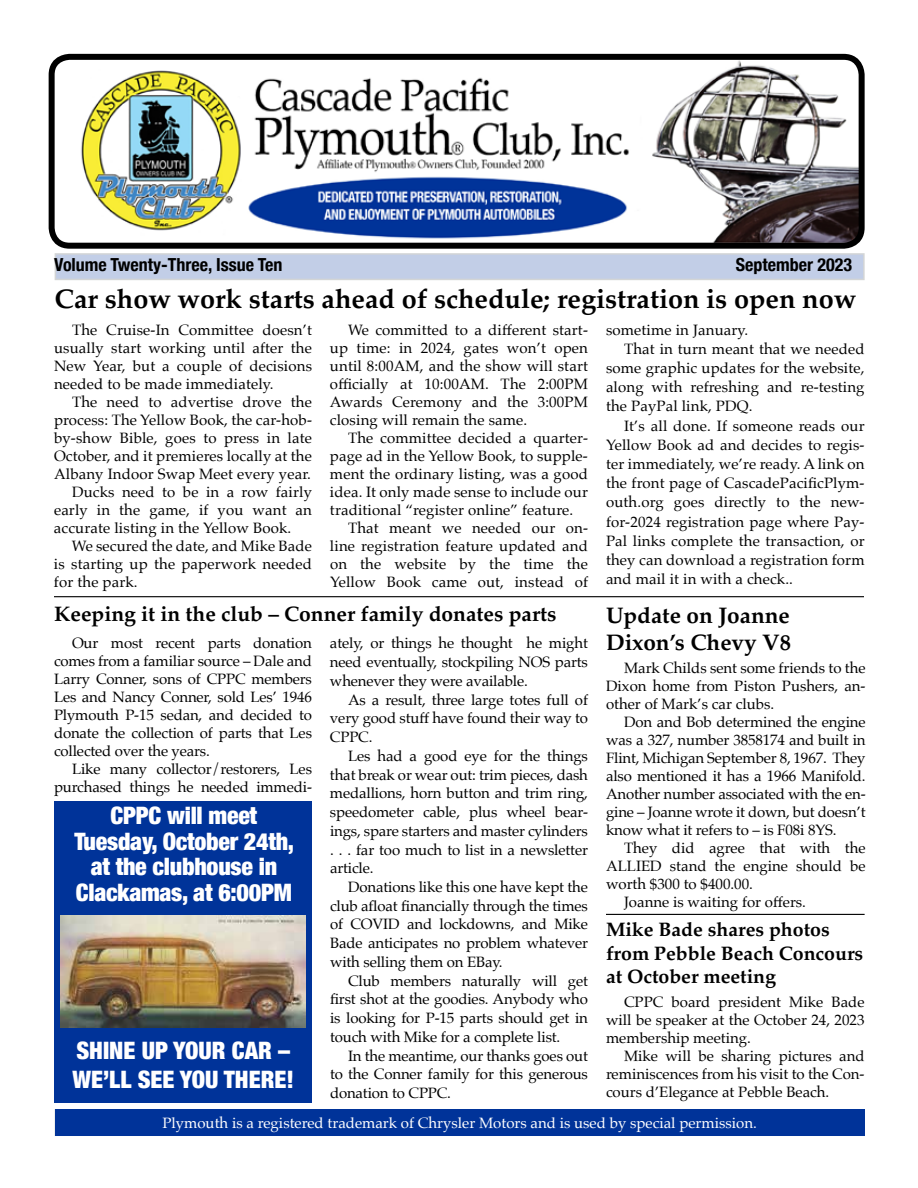
<style>
.page{position:relative;width:918px;height:1188px;background:#fff}
.page>*{position:absolute;margin:0;border:0;box-sizing:border-box;transform-origin:0 0}
.t1{font:700 27px "Palatino";color:#000}
.t2{font:900 condensed 24px/25.5px "Helvetica Neue";letter-spacing:-.01em;color:#fff}
.t3{font:700 22.5px/27px "Palatino";color:#000}
.t4{font:700 21px "Palatino";color:#000}
.t5{font:700 19.5px/23.4px "Palatino";color:#000}
.t6{font:700 condensed 18px "Helvetica Neue";color:#000}
.t7{font:15px/18px "Palatino";letter-spacing:.01em;color:#000;text-align:justify}
.t8{font:15px "Palatino";color:#fff}
.t9{font:15px/18px "Palatino";letter-spacing:-.01em;color:#000;text-align:right}
</style>
<div class="page">
<div style="left:54px;top:801px;width:258px;height:302px;background:#039"></div>
<img style="left:60px;top:916px;width:245px;height:112px">
<div style="left:55px;top:1109px;width:810px;height:27px;background:#039"></div>
<div style="left:55px;top:253px;width:810px;height:27px;background:#c2cee7;border:2px solid #d3d5d6"></div>
<img style="left:57px;top:61px;width:801px;height:181px">
<div style="left:49px;top:54px;width:816px;height:195px;border:6px solid #000;border-radius:18px"></div>
<hr style="left:606px;top:914px;width:259px;height:1px;background:#000">
<hr style="left:54px;top:596px;width:810px;height:1px;background:#000">
<p class="t6" style="left:54px;top:249px;width:230px">Volume Twenty-Three, Issue Ten</p>
<p class="t6" style="left:736px;top:249px;width:118px">September 2023</p>
<h1 class="t1" style="left:55px;top:276px;width:803px">Car show work starts ahead of schedule; registration is open now</h1>
<p class="t7" style="left:54px;top:320px;width:260px;text-indent:18px">The Cruise-In Committee doesn’t usually start working until after the New Year, but a couple of decisions needed to be made immediately.</p>
<p class="t7" style="left:72px;top:392px;width:242px">The need to advertise drove the</p>
<p class="t7" style="left:54px;top:410px;width:260px">process: The Yellow Book, the car-hob-</p>
<p class="t7" style="left:54px;top:428px;width:260px">by-show Bible, goes to press in late</p>
<p class="t7" style="left:54px;top:446px;width:260px">October, and it premieres locally at the</p>
<p class="t7" style="left:54px;top:464px;width:259px">Albany Indoor Swap Meet every year.</p>
<p class="t7" style="left:72px;top:482px;width:242px">Ducks need to be in a row fairly</p>
<p class="t7" style="left:54px;top:500px;width:259px">early in the game, if you want an</p>
<p class="t7" style="left:54px;top:518px;width:239px">accurate listing in the Yellow Book.</p>
<p class="t7" style="left:72px;top:536px;width:241px">We secured the date, and Mike Bade</p>
<p class="t7" style="left:54px;top:554px;width:259px">is starting up the paperwork needed</p>
<p class="t7" style="left:54px;top:572px;width:85px">for the park.</p>
<p class="t7" style="left:330px;top:320px;width:260px;text-indent:18px">We committed to a different start&shy;up time: in 2024, gates won’t open until 8:00AM, and the show will start officially at 10:00AM. The 2:00PM Awards Ceremony and the 3:00PM closing will remain the same.</p>
<p class="t7" style="left:348px;top:428px;width:242px">The committee decided a quarter-</p>
<p class="t7" style="left:330px;top:446px;width:259px">page ad in the Yellow Book, to supple-</p>
<p class="t7" style="left:330px;top:464px;width:259px">ment the ordinary listing, was a good</p>
<p class="t7" style="left:330px;top:482px;width:260px">idea. It only made sense to include our</p>
<p class="t7" style="left:330px;top:500px;width:245px">traditional “register online” feature.</p>
<p class="t7" style="left:348px;top:518px;width:242px">That meant we needed our on-</p>
<p class="t7" style="left:330px;top:536px;width:259px">line registration feature updated and</p>
<p class="t7" style="left:330px;top:554px;width:260px">on the website by the time the</p>
<p class="t7" style="left:330px;top:572px;width:260px">Yellow Book came out, instead of</p>
<h3 class="t4" style="left:54px;top:596px;width:504px">Keeping it in the club – Conner family donates parts</h3>
<p class="t7" style="left:54px;top:634px;width:260px;text-indent:18px">Our most recent parts donation comes from a familiar source – Dale and Larry Conner, sons of CPPC members Les and Nancy Conner, sold Les’ 1946<br>Plymouth P-15 sedan, and decided to donate the collection of parts that Les collected over the years.</p>
<p class="t9" style="left:54px;top:760px;width:260px">Like many collector/restorers, Les purchased things he needed immedi-</p>
<p class="t7" style="left:330px;top:634px;width:260px;line-height:18.8px">ately, or things he thought he might need eventually, stockpiling NOS parts whenever they were available.</p>
<p class="t7" style="left:330px;top:690px;width:260px;line-height:18.8px;text-indent:18px">As a result, three large totes full of very good stuff have found their way to CPPC.</p>
<p class="t7" style="left:330px;top:746px;width:260px;line-height:18.8px;text-indent:18px">Les had a good eye for the things that break or wear out: trim pieces, dash medallions, horn button and trim ring, speedometer cable, plus wheel bear&shy;ings, spare starters and master cylinders . . . far too much to list in a newsletter article.</p>
<p class="t7" style="left:330px;top:877px;width:260px;line-height:18.8px;text-indent:18px">Donations like this one have kept the club afloat financially through the times of COVID and lockdowns, and Mike Bade anticipates no problem whatever with selling them on EBay.</p>
<p class="t7" style="left:330px;top:971px;width:259px;line-height:18.8px;text-indent:18px">Club members naturally will get first shot at the goodies. Anybody who is looking for P-15 parts should get in touch with Mike for a complete list.</p>
<p class="t7" style="left:330px;top:1046px;width:259px;line-height:18.8px;text-indent:18px">In the meantime, our thanks goes out to the Conner family for this generous donation to CPPC.</p>
<h2 class="t2" style="left:75px;top:802px;width:221px;text-align:center">CPPC will meet<br>Tuesday, October 24th, at the clubhouse in<br>Clackamas, at 6:00PM</h2>
<h2 class="t2" style="left:72px;top:1035px;width:223px;line-height:28.8px">SHINE UP YOUR CAR –<br>WE’LL SEE YOU THERE!</h2>
<p class="t7" style="left:606px;top:320px;width:144px">sometime in January.</p>
<p class="t7" style="left:624px;top:340px;width:242px">That in turn meant that we needed</p>
<p class="t7" style="left:606px;top:359px;width:260px">some graphic updates for the website,</p>
<p class="t7" style="left:606px;top:378px;width:260px">along with refreshing and re-testing</p>
<p class="t7" style="left:606px;top:397px;width:148px">the PayPal link, PDQ.</p>
<p class="t7" style="left:624px;top:416px;width:242px">It’s all done. If someone reads our</p>
<p class="t7" style="left:606px;top:436px;width:260px">Yellow Book ad and decides to regis-</p>
<p class="t7" style="left:606px;top:455px;width:260px">ter immediately, we’re ready. A link on</p>
<p class="t7" style="left:606px;top:474px;width:260px">the front page of CascadePacificPlym-</p>
<p class="t7" style="left:606px;top:493px;width:260px">outh.org goes directly to the new-</p>
<p class="t7" style="left:606px;top:512px;width:260px">for-2024 registration page where Pay-</p>
<p class="t7" style="left:606px;top:532px;width:260px">Pal links complete the transaction, or</p>
<p class="t7" style="left:606px;top:551px;width:260px">they can download a registration form</p>
<p class="t7" style="left:606px;top:570px;width:188px">and mail it in with a check..</p>
<h3 class="t3" style="left:606px;top:601px;width:187px">Update on Joanne<br>Dixon’s Chevy V8</h3>
<p class="t7" style="left:606px;top:659px;width:261px;text-indent:18px">Mark Childs sent some friends to the Dixon home from Piston Pushers, an&shy;other of Mark’s car clubs.</p>
<p class="t7" style="left:606px;top:713px;width:261px;text-indent:18px">Don and Bob determined the engine was a 327, number 3858174 and built in Flint, Michigan September 8, 1967. They also mentioned it has a 1966 Manifold.<br>Another number associated with the en&shy;gine – Joanne wrote it down, but doesn’t know what it refers to – is F08i 8YS.</p>
<p class="t7" style="left:624px;top:839px;width:243px">They did agree that with the</p>
<p class="t7" style="left:606px;top:857px;width:261px">ALLIED stand the engine should be</p>
<p class="t7" style="left:606px;top:875px;width:149px">worth $300 to $400.00.</p>
<p class="t7" style="left:624px;top:893px;width:184px">Joanne is waiting for offers.</p>
<h3 class="t5" style="left:606px;top:917px;width:259px">Mike Bade shares photos from Pebble Beach Concours at October meeting</h3>
<p class="t7" style="left:606px;top:993px;width:260px;text-indent:18px">CPPC board president Mike Bade will be speaker at the October 24, 2023 membership meeting.</p>
<p class="t7" style="left:606px;top:1047px;width:260px;text-indent:18px">Mike will be sharing pictures and reminiscences from his visit to the Con&shy;cours d’Elegance at Pebble Beach.</p>
<p class="t8" style="left:162px;top:1111px;width:596px">Plymouth is a registered trademark of Chrysler Motors and is used by special permission.</p>
</div>
